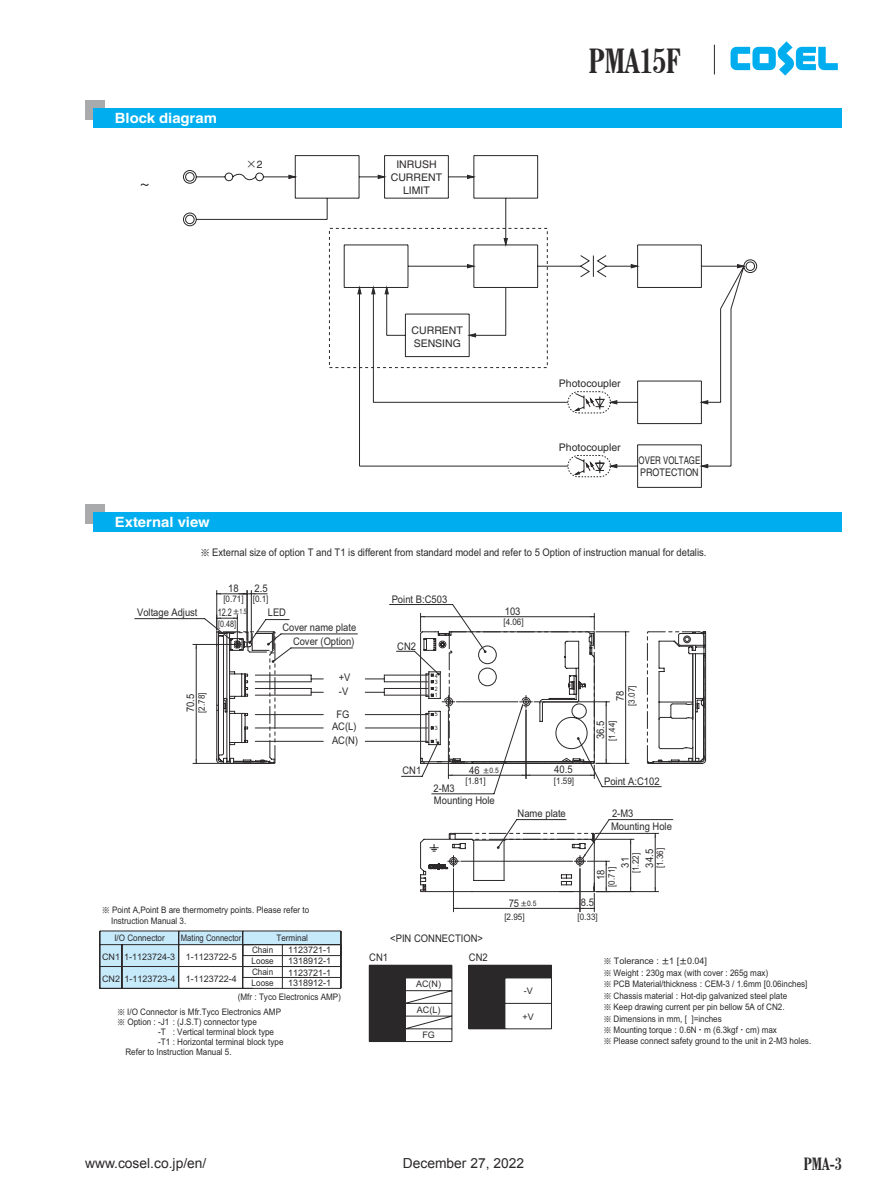
<style>
.page{position:relative;width:893px;height:1191px;background:#fff}
.page>*{position:absolute;margin:0;border:0;box-sizing:border-box;transform-origin:0 0}
.t1{font:700 condensed 34.05px "Century Schoolbook BT";color:#2b2829}
.t2{font:700 condensed 17.25px "Century Schoolbook BT";color:#2b2829}
.t3{font:700 14.1px "Helvetica";color:#fff;scale:1.05 1}
.t4{font:13.8px "Arial";color:#2b2829}
.t5{font:10.5px "Arial";color:#2b2829;scale:.9 1}
.t6{font:10.5px/13px "Arial";color:#2b2829;text-align:center;scale:.89 1}
.t7{font:10.5px/12.8px "Helvetica";color:#2b2829}
.t8{font:10.5px/12.6px "Helvetica";color:#2b2829;scale:.75 1}
.t9{font:10.5px "Arial";color:#2b2829;scale:.7 1}
.t10{font:9px/11.4px "Arial";color:#2b2829}
.t11{font:9px/10.9px "Arial";color:#2b2829;scale:.9 1}
.t12{font:9px/18.8px "Arial";color:#2b2829;scale:.85 1}
.t13{font:9px "Arial";color:#2b2829;scale:.8 1}
.t14{font:7.5px "Arial";color:#2b2829;scale:.9 1}
.t15{font:6px "Arial";color:#2b2829;scale:.89 1}
.s1{font-family:"Helve Wide"}
.s2{font-size:10.5px}
.s3{font-family:"COSEL";font-size:10.5px}
</style>
<div class="page">
<svg style="left:730px;top:41px;width:108px;height:35px"></svg>
<svg style="left:714px;top:45px;width:1px;height:29px"></svg>
<div style="left:85px;top:504px;width:19px;height:19px;background:#a8aaac"></div>
<div style="left:94px;top:512px;width:748px;height:19px;background:#00aeef"></div>
<div style="left:85px;top:100px;width:19px;height:19px;background:#a8aaac"></div>
<div style="left:94px;top:108px;width:748px;height:20px;background:#00aeef"></div>
<svg style="left:183px;top:155px;width:574px;height:332px"></svg>
<div style="left:329px;top:228px;width:218px;height:140px;border:1px dashed #2b2829"></div>
<svg style="left:288px;top:175px;width:9px;height:4px"></svg>
<svg style="left:378px;top:175px;width:8px;height:4px"></svg>
<svg style="left:467px;top:175px;width:9px;height:4px"></svg>
<svg style="left:504px;top:238px;width:4px;height:9px"></svg>
<svg style="left:385px;top:286px;width:4px;height:8px"></svg>
<svg style="left:631px;top:264px;width:8px;height:4px"></svg>
<svg style="left:467px;top:264px;width:9px;height:4px"></svg>
<svg style="left:699px;top:400px;width:9px;height:4px"></svg>
<svg style="left:467px;top:333px;width:9px;height:4px"></svg>
<svg style="left:357px;top:286px;width:5px;height:8px"></svg>
<svg style="left:371px;top:286px;width:4px;height:8px"></svg>
<svg style="left:699px;top:464px;width:9px;height:4px"></svg>
<svg style="left:737px;top:264px;width:9px;height:4px"></svg>
<svg style="left:567px;top:391px;width:50px;height:86px"></svg>
<svg style="left:140px;top:183px;width:9px;height:3px"></svg>
<hr style="left:217px;top:593px;width:30px;height:1px;background:#2b2829">
<hr style="left:216px;top:590px;width:1px;height:40px;background:#2b2829">
<hr style="left:247px;top:590px;width:1px;height:50px;background:#2b2829">
<hr style="left:251px;top:590px;width:1px;height:50px;background:#2b2829">
<svg style="left:239px;top:593px;width:28px;height:1px"></svg>
<svg style="left:134px;top:604px;width:571px;height:307px"></svg>
<svg style="left:100px;top:930px;width:452px;height:112px"></svg>
<svg style="left:242px;top:944px;width:99px;height:22px"></svg>
<div style="left:242px;top:966px;width:99px;height:11px;border:1px solid #2b2829"></div>
<hr style="left:282px;top:944px;width:1px;height:44px;background:#2b2829">
<h3 class="t3" style="left:115px;top:112px;width:99px">Block diagram</h3>
<h3 class="t3" style="left:115px;top:516px;width:92px">External view</h3>
<p class="t7" style="left:391px;top:159px;width:53px;text-align:center">INRUSH<br>CURRENT<br>LIMIT</p>
<p class="t7" style="left:412px;top:325px;width:53px">CURRENT<br>SENSING</p>
<h1 class="t1" style="left:589px;top:41px;width:93px">PMA15F</h1>
<p class="t7" style="left:559px;top:378px;width:63px">Photocoupler</p>
<p class="t7" style="left:559px;top:442px;width:63px">Photocoupler</p>
<p class="t8" style="left:639px;top:454px;width:84px">OVER VOLTAGE<br>PROTECTION</p>
<p class="t5" style="left:201px;top:548px;width:563px"><span class="s1">¶</span> External size of option T and T1 is different from standard model and refer to 5 Option of instruction manual for detalis.</p>
<p class="t6" style="left:137px;top:607px;width:69px">Voltage Adjust</p>
<p class="t11" style="left:197px;top:713px;width:24px;rotate:-90deg">[2.78]</p>
<p class="t5" style="left:187px;top:712px;width:22px;rotate:-90deg">70.5</p>
<p class="t5" style="left:254px;top:584px;width:16px">2.5</p>
<p class="t5" style="left:228px;top:584px;width:13px">18</p>
<p class="t9" style="left:218px;top:608px;width:43px">12.2 <sup>±</sup><sup>1.5</sup></p>
<p class="t11" style="left:223px;top:594px;width:24px">[0.71]</p>
<p class="t11" style="left:253px;top:594px;width:19px">[0.1]</p>
<p class="t6" style="left:268px;top:607px;width:22px">LED</p>
<p class="t13" style="left:218px;top:620px;width:24px">[0.48]</p>
<p class="t6" style="left:282px;top:621px;width:84px;line-height:14.1px;text-align:right">Cover name plate<br>Cover (Option)</p>
<p class="t6" style="left:339px;top:672px;width:15px">+V</p>
<p class="t6" style="left:339px;top:685px;width:12px">-V</p>
<p class="t6" style="left:332px;top:708px;width:31px">FG<br>AC(L)<br>AC(N)</p>
<p class="t11" style="left:111px;top:905px;width:222px;line-height:10.5px;text-indent:-9px"><span class="s1">¶</span> Point A,Point B are thermometry points. Please refer to<br>Instruction Manual 3.</p>
<p class="t12" style="left:102px;top:929px;width:165px;text-indent:79px">Mating Connector<br>CN1 1-1123724-3 1-1123722-5</p>
<p class="t11" style="left:114px;top:933px;width:58px">I/O Connector</p>
<p class="t11" style="left:276px;top:933px;width:37px">Terminal</p>
<p class="t10" style="left:288px;top:945px;width:45px;text-align:justify">1123721-1<br>1318912-1<br>1123721-1<br>1318912-1</p>
<p class="t11" style="left:238px;top:991px;width:116px">(Mfr : Tyco Electronics AMP)</p>
<p class="t11" style="left:252px;top:945px;width:26px">Chain<br>Loose</p>
<p class="t11" style="left:252px;top:967px;width:26px">Chain<br>Loose</p>
<p class="t10" style="left:102px;top:973px;width:136px">CN2 1-1123723-4 1-1123722-4</p>
<p class="t11" style="left:117px;top:1007px;width:183px"><span class="s1">¶</span> I/O Connector is Mfr.Tyco Electronics AMP</p>
<p class="t11" style="left:118px;top:1017px;width:156px"><span class="s1">¶</span> Option : -J1 : (J.S.T) connector type</p>
<p class="t11" style="left:158px;top:1027px;width:130px">-T : Vertical terminal block type</p>
<p class="t11" style="left:158px;top:1037px;width:141px">-T1 : Horizontal terminal block type</p>
<p class="t11" style="left:125px;top:1047px;width:120px">Refer to Instruction Manual 5.</p>
<p class="t5" style="left:392px;top:595px;width:63px">Point B:C503</p>
<p class="t6" style="left:397px;top:640px;width:23px">CN2</p>
<p class="t6" style="left:403px;top:765px;width:23px">CN1</p>
<p class="t15" style="left:435px;top:673px;width:5px">4</p>
<p class="t15" style="left:435px;top:680px;width:5px">3</p>
<p class="t15" style="left:435px;top:686px;width:5px">2</p>
<p class="t15" style="left:435px;top:693px;width:5px">1</p>
<p class="t15" style="left:435px;top:712px;width:5px">5</p>
<p class="t15" style="left:435px;top:725px;width:5px">3</p>
<p class="t15" style="left:435px;top:738px;width:5px">1</p>
<p class="t6" style="left:433px;top:782px;width:25px">2-M3</p>
<p class="t5" style="left:505px;top:607px;width:19px">103</p>
<p class="t11" style="left:503px;top:617px;width:24px">[4.06]</p>
<p class="t14" style="left:469px;top:767px;width:34px"><span class="s2">46</span> <span class="s1">±</span>0.5</p>
<p class="t11" style="left:465px;top:776px;width:24px">[1.81]</p>
<p class="t5" style="left:434px;top:796px;width:69px">Mounting Hole</p>
<p class="t5" style="left:554px;top:765px;width:22px">40.5</p>
<p class="t11" style="left:554px;top:776px;width:24px">[1.59]</p>
<p class="t5" style="left:518px;top:809px;width:55px">Name plate</p>
<p class="t11" style="left:627px;top:706px;width:24px;rotate:-90deg">[3.07]</p>
<p class="t5" style="left:616px;top:701px;width:13px;rotate:-90deg">78</p>
<p class="t11" style="left:607px;top:741px;width:24px;rotate:-90deg">[1.44]</p>
<p class="t5" style="left:597px;top:739px;width:22px;rotate:-90deg">36.5</p>
<p class="t5" style="left:604px;top:777px;width:63px">Point A:C102</p>
<p class="t6" style="left:612px;top:807px;width:25px">2-M3</p>
<p class="t5" style="left:611px;top:822px;width:69px">Mounting Hole</p>
<p class="t11" style="left:631px;top:873px;width:24px;rotate:-90deg">[1.22]</p>
<p class="t11" style="left:655px;top:868px;width:24px;rotate:-90deg">[1.36]</p>
<p class="t5" style="left:621px;top:867px;width:13px;rotate:-90deg">31</p>
<p class="t5" style="left:646px;top:867px;width:22px;rotate:-90deg">34.5</p>
<p class="t11" style="left:607px;top:887px;width:24px;rotate:-90deg">[0.71]</p>
<p class="t5" style="left:597px;top:880px;width:13px;rotate:-90deg">18</p>
<p class="t14" style="left:509px;top:900px;width:32px"><span class="s2">75</span> <span class="s1">±</span>0.5</p>
<p class="t5" style="left:581px;top:899px;width:16px">8.5</p>
<p class="t5" style="left:390px;top:934px;width:105px">&lt;PIN CONNECTION&gt;</p>
<p class="t5" style="left:369px;top:953px;width:22px">CN1</p>
<p class="t5" style="left:469px;top:953px;width:22px">CN2</p>
<p class="t10" style="left:416px;top:979px;width:26px">AC(N)</p>
<p class="t10" style="left:417px;top:1004px;width:25px">AC(L)</p>
<p class="t10" style="left:422px;top:1030px;width:14px">FG</p>
<p class="t11" style="left:504px;top:911px;width:24px">[2.95]</p>
<p class="t11" style="left:577px;top:911px;width:24px">[0.33]</p>
<p class="t10" style="left:524px;top:986px;width:10px">-V</p>
<p class="t10" style="left:523px;top:1011px;width:13px">+V</p>
<p class="t10" style="left:604px;top:956px;width:209px"><span class="s1">¶</span> Tolerance : <span class="s1">±</span>1 [<span class="s1">±</span>0.04]<br><span class="s1">¶</span> Weight : 230g max (with cover : 265g max)<br><span class="s1">¶</span> PCB Material/thickness : CEM-3 / 1.6mm [0.06inches] <span class="s1">¶</span> Chassis material : Hot-dip galvanized steel plate<br><span class="s1">¶</span> Keep drawing current per pin bellow 5A of CN2.<br><span class="s1">¶</span> Dimensions in mm, [ ]=inches<br><span class="s1">¶</span> Mounting torque : 0.6N<span class="s3">-</span>m (6.3kgf<span class="s3">-</span>cm) max<br><span class="s1">¶</span> Please connect safety ground to the unit in 2-M3 holes.</p>
<h3 class="t4" style="left:85px;top:1158px;width:123px">www.cosel.co.jp/en/</h3>
<h3 class="t4" style="left:403px;top:1158px;width:123px">December 27, 2022</h3>
<h2 class="t2" style="left:804px;top:1153px;width:40px">PMA-3</h2>
</div>
